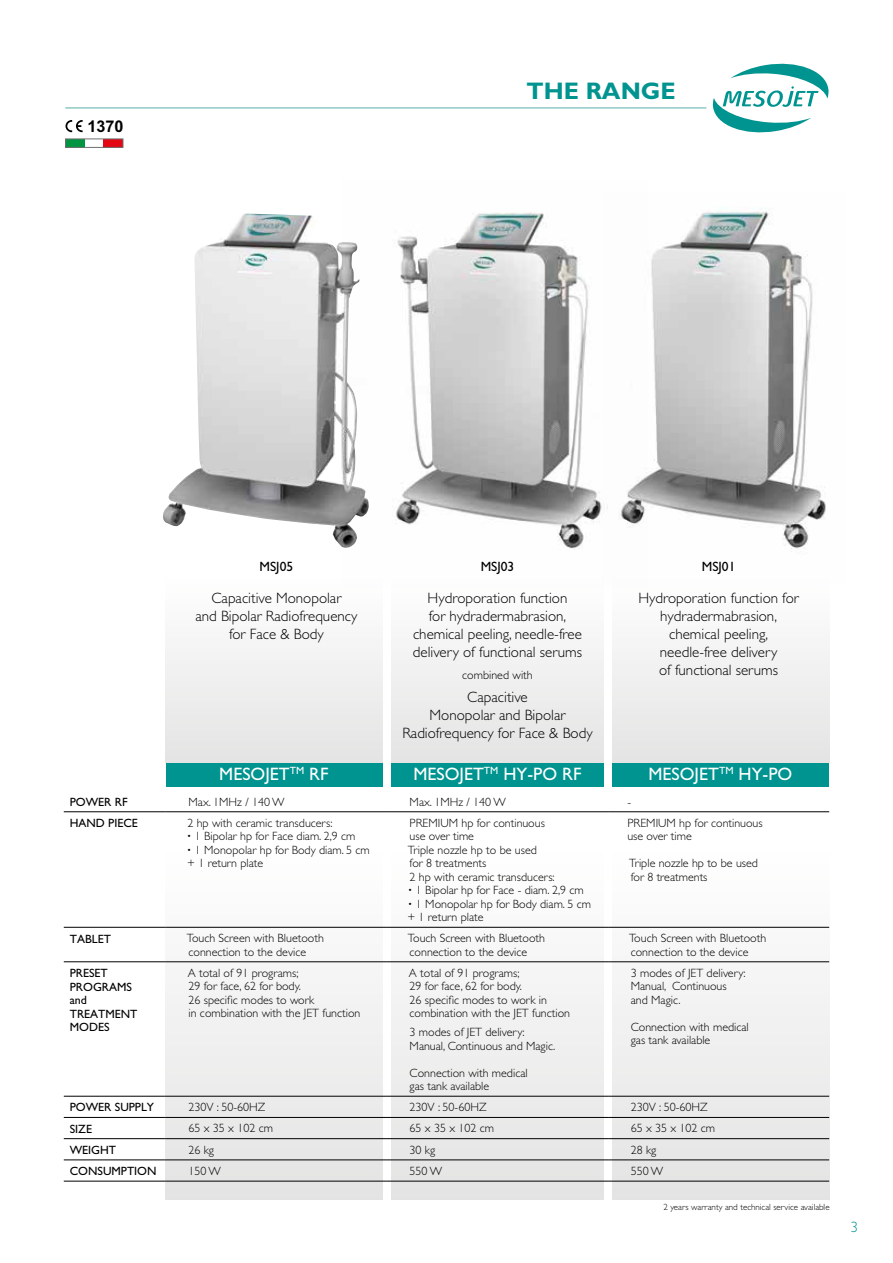
<style>
.page{position:relative;width:893px;height:1263px;background:#fff}
.page>*{position:absolute;margin:0;border:0;box-sizing:border-box;transform-origin:0 0}
.t1{font:700 24px "M Gill Sans";color:#009490}
.t2{font:18px "M Gill Sans";color:#fff}
.t3{font:700 16.2px "Arial";color:#000}
.t4{font:300 15px/18px "Gill Sans";color:#000;text-align:center}
.t5{font:300 15px "Gill Sans";color:#009490}
.t6{font:13.5px "M Gill Sans";color:#000}
.t7{font:300 12px/13.5px "Gill Sans";color:#000}
.t8{font:12px/13.5px "M Gill Sans";color:#000}
.t9{font:300 9px "Gill Sans";color:#000}
.s1{font-family:"Champagne&Limousines";font-weight:700}
</style>
<div class="page">
<div style="left:165px;top:572px;width:217px;height:191px;background:linear-gradient(to right,#f2f2f2,#f1f1f1)"></div>
<div style="left:391px;top:572px;width:213px;height:191px;background:#f1f1f1"></div>
<div style="left:612px;top:572px;width:217px;height:191px;background:#f1f1f1"></div>
<div style="left:391px;top:842px;width:213px;height:357px;background:linear-gradient(to bottom,#fff,#e0e0e0)"></div>
<div style="left:612px;top:842px;width:217px;height:357px;background:linear-gradient(to bottom,#fff,#e0e0e0)"></div>
<div style="left:166px;top:842px;width:217px;height:357px;background:linear-gradient(to bottom,#fff,#e0e0e0)"></div>
<img style="left:342px;top:212px;width:306px;height:374px">
<img style="left:603px;top:207px;width:226px;height:376px">
<img style="left:163px;top:214px;width:207px;height:335px">
<div style="left:391px;top:763px;width:213px;height:23px;background:#009490"></div>
<div style="left:166px;top:763px;width:217px;height:23px;background:#009490"></div>
<div style="left:613px;top:763px;width:216px;height:23px;background:#009490"></div>
<hr style="left:64px;top:811px;width:102px;height:1px;background:#000">
<hr style="left:166px;top:811px;width:221px;height:1px;background:#000">
<hr style="left:387px;top:811px;width:221px;height:1px;background:#000">
<hr style="left:608px;top:811px;width:221px;height:1px;background:#000">
<hr style="left:64px;top:927px;width:102px;height:1px;background:#000">
<hr style="left:166px;top:927px;width:221px;height:1px;background:#000">
<hr style="left:387px;top:927px;width:221px;height:1px;background:#000">
<hr style="left:608px;top:927px;width:221px;height:1px;background:#000">
<hr style="left:64px;top:961px;width:102px;height:1px;background:#000">
<hr style="left:166px;top:961px;width:221px;height:1px;background:#000">
<hr style="left:387px;top:961px;width:221px;height:1px;background:#000">
<hr style="left:608px;top:961px;width:221px;height:1px;background:#000">
<hr style="left:64px;top:1096px;width:102px;height:1px;background:#000">
<hr style="left:166px;top:1096px;width:221px;height:1px;background:#000">
<hr style="left:387px;top:1096px;width:221px;height:1px;background:#000">
<hr style="left:608px;top:1096px;width:221px;height:1px;background:#000">
<hr style="left:64px;top:1117px;width:102px;height:1px;background:#000">
<hr style="left:166px;top:1117px;width:221px;height:1px;background:#000">
<hr style="left:387px;top:1117px;width:221px;height:1px;background:#000">
<hr style="left:608px;top:1117px;width:221px;height:1px;background:#000">
<hr style="left:64px;top:1138px;width:102px;height:1px;background:#000">
<hr style="left:166px;top:1138px;width:221px;height:1px;background:#000">
<hr style="left:387px;top:1138px;width:221px;height:1px;background:#000">
<hr style="left:608px;top:1138px;width:221px;height:1px;background:#000">
<hr style="left:64px;top:1159px;width:102px;height:1px;background:#000">
<hr style="left:166px;top:1159px;width:221px;height:1px;background:#000">
<hr style="left:387px;top:1159px;width:221px;height:1px;background:#000">
<hr style="left:608px;top:1159px;width:221px;height:1px;background:#000">
<hr style="left:64px;top:1181px;width:102px;height:1px;background:#000">
<hr style="left:166px;top:1181px;width:221px;height:1px;background:#000">
<hr style="left:387px;top:1181px;width:221px;height:1px;background:#000">
<hr style="left:608px;top:1181px;width:221px;height:1px;background:#000">
<svg style="left:713px;top:63px;width:116px;height:70px"></svg>
<hr style="left:65px;top:107px;width:641px;height:2px;background:#90c9c5">
<svg style="left:65px;top:120px;width:18px;height:12px"></svg>
<div style="left:65px;top:139px;width:20px;height:8px;background:#009641"></div>
<div style="left:104px;top:139px;width:19px;height:8px;background:#e30613"></div>
<div style="left:65px;top:139px;width:58px;height:9px;border:1px solid #706f6f"></div>
<h3 class="t3" style="left:88px;top:115px;width:38px">1370</h3>
<h1 class="t1" style="left:526px;top:78px;width:151px">THE RANGE</h1>
<p class="t6" style="left:260px;top:559px;width:35px">MSJ05</p>
<p class="t4" style="left:195px;top:589px;width:163px">Capacitive Monopolar<br>and Bipolar Radiofrequency for Face &amp; Body</p>
<p class="t6" style="left:481px;top:559px;width:35px">MSJ03</p>
<p class="t4" style="left:413px;top:589px;width:171px">Hydroporation function<br>for hydradermabrasion, chemical peeling, needle-free delivery of functional serums</p>
<p class="t7" style="left:462px;top:668px;width:72px">combined with</p>
<p class="t4" style="left:402px;top:688px;width:192px">Capacitive<br>Monopolar and Bipolar<br>Radiofrequency for Face &amp; Body</p>
<p class="t6" style="left:702px;top:559px;width:35px">MSJ01</p>
<p class="t4" style="left:638px;top:589px;width:162px">Hydroporation function for hydradermabrasion, chemical peeling, needle-free delivery<br>of functional serums</p>
<h2 class="t2" style="left:219px;top:764px;width:111px">MESOJET<sup>TM</sup> RF</h2>
<h2 class="t2" style="left:413px;top:764px;width:170px">MESOJET<sup>TM</sup> HY-PO RF</h2>
<h2 class="t2" style="left:648px;top:764px;width:145px">MESOJET<sup>TM</sup> HY-PO</h2>
<p class="t8" style="left:70px;top:795px;width:59px">POWER RF</p>
<p class="t7" style="left:189px;top:795px;width:98px">Max. 1MHz / 140 W</p>
<p class="t7" style="left:410px;top:795px;width:98px">Max. 1MHz / 140 W</p>
<p class="t7" style="left:627px;top:795px;width:5px">-</p>
<p class="t8" style="left:70px;top:816px;width:70px">HAND PIECE</p>
<p class="t7" style="left:187px;top:816px;width:185px">2 hp with ceramic transducers:<br><span class="s1">･</span> 1 Bipolar hp for Face diam. 2,9 cm<br><span class="s1">･</span> 1 Monopolar hp for Body diam. 5 cm + 1 return plate</p>
<p class="t7" style="left:407px;top:816px;width:185px">PREMIUM hp for continuous<br>use over time<br>Triple nozzle hp to be used<br>for 8 treatments<br>2 hp with ceramic transducers:<br><span class="s1">･</span> 1 Bipolar hp for Face - diam. 2,9 cm<span class="s1">･</span> 1 Monopolar hp for Body diam. 5 cm + 1 return plate</p>
<p class="t7" style="left:627px;top:816px;width:137px">PREMIUM hp for continuous use over time</p>
<p class="t7" style="left:629px;top:857px;width:130px">Triple nozzle hp to be used for 8 treatments</p>
<p class="t8" style="left:70px;top:932px;width:43px">TABLET</p>
<p class="t7" style="left:187px;top:932px;width:139px">Touch Screen with Bluetooth connection to the device</p>
<p class="t7" style="left:408px;top:932px;width:139px">Touch Screen with Bluetooth connection to the device</p>
<p class="t7" style="left:629px;top:932px;width:139px">Touch Screen with Bluetooth connection to the device</p>
<p class="t8" style="left:70px;top:966px;width:69px">PRESET<br>PROGRAMS and<br>TREATMENT<br>MODES</p>
<p class="t7" style="left:188px;top:966px;width:174px">A total of 91 programs;<br>29 for face, 62 for body.<br>26 specific modes to work<br>in combination with the JET function</p>
<p class="t7" style="left:409px;top:966px;width:163px">A total of 91 programs;<br>29 for face, 62 for body.<br>26 specific modes to work in combination with the JET function</p>
<p class="t7" style="left:410px;top:1025px;width:147px">3 modes of JET delivery:<br>Manual, Continuous and Magic.</p>
<p class="t7" style="left:410px;top:1066px;width:120px">Connection with medical gas tank available</p>
<p class="t7" style="left:631px;top:966px;width:116px">3 modes of JET delivery:<br>Manual, Continuous and Magic.</p>
<p class="t7" style="left:631px;top:1020px;width:120px">Connection with medical gas tank available</p>
<p class="t8" style="left:70px;top:1101px;width:86px">POWER SUPPLY</p>
<p class="t7" style="left:189px;top:1100px;width:78px">230V : 50-60HZ</p>
<p class="t7" style="left:410px;top:1100px;width:78px">230V : 50-60HZ</p>
<p class="t7" style="left:631px;top:1100px;width:78px">230V : 50-60HZ</p>
<p class="t8" style="left:70px;top:1122px;width:24px">SIZE</p>
<p class="t7" style="left:189px;top:1122px;width:86px">65 x 35 x 102 cm</p>
<p class="t7" style="left:410px;top:1122px;width:86px">65 x 35 x 102 cm</p>
<p class="t7" style="left:631px;top:1122px;width:86px">65 x 35 x 102 cm</p>
<p class="t8" style="left:70px;top:1143px;width:48px">WEIGHT</p>
<p class="t7" style="left:189px;top:1143px;width:27px">26 kg</p>
<p class="t7" style="left:410px;top:1143px;width:27px">30 kg</p>
<p class="t7" style="left:631px;top:1143px;width:27px">28 kg</p>
<p class="t8" style="left:70px;top:1164px;width:88px">CONSUMPTION</p>
<p class="t7" style="left:189px;top:1164px;width:34px">150 W</p>
<p class="t7" style="left:410px;top:1164px;width:34px">550 W</p>
<p class="t7" style="left:631px;top:1164px;width:34px">550 W</p>
<p class="t9" style="left:663px;top:1201px;width:168px">2 years warranty and technical service available</p>
<p class="t5" style="left:850px;top:1218px;width:9px">3</p>
</div>
